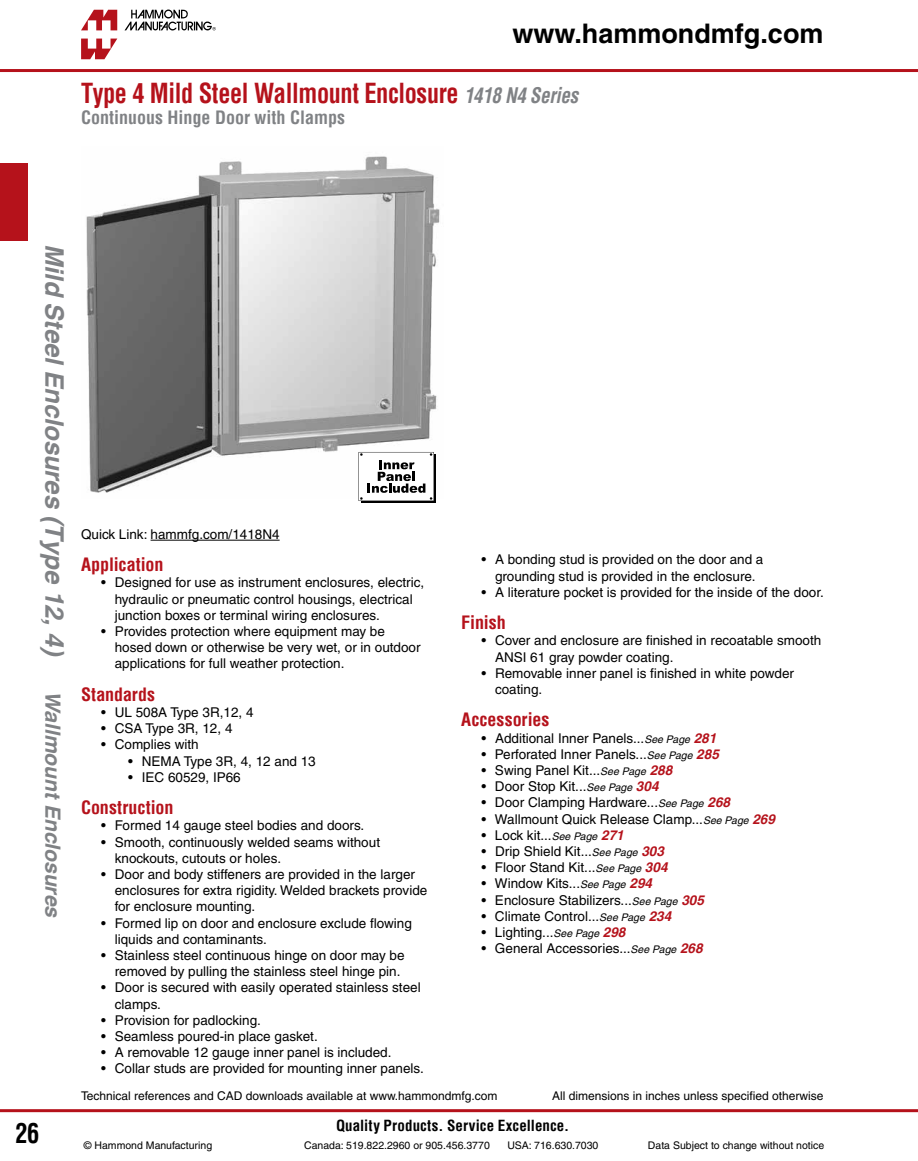
<style>
.page{position:relative;width:918px;height:1161px;background:#fff}
.page>*{position:absolute;margin:0;border:0;box-sizing:border-box;transform-origin:0 0}
.t1{font:700 condensed 27px "Helvetica";letter-spacing:-.015em;color:#b5121b;scale:.9 1}
.t2{font:700 27px "Helvetica";color:#000}
.t3{font:700 condensed 27px "Helvetica";color:#000;scale:.9 1}
.t4{font:italic 700 25.5px "Helvetica";color:#808285}
.t5{font:italic 700 21px "Helvetica";color:#808285}
.t6{font:700 condensed 18px "Helvetica";color:#b5121b}
.t7{font:700 condensed 18px "Helvetica";color:#808285}
.t8{font:700 condensed 15px "Helvetica";letter-spacing:.005em;color:#000}
.t9{font:13.5px/16.2px "Helvetica";color:#000}
.t10{font:12px "Helvetica";color:#000}
.t11{font:10.5px "Helvetica";color:#000}
.s1{font-style:italic;font-size:21px;color:#808285}
.s2{font-style:italic;font-size:10.5px}
.s3{font-weight:700;font-style:italic;color:#b5121b}
</style>
<div class="page">
<hr style="left:0;top:69px;width:918px;height:3px;background:#b5121b">
<hr style="left:0;top:1109px;width:918px;height:3px;background:#b5121b">
<svg style="left:81px;top:10px;width:36px;height:20px"></svg>
<svg style="left:81px;top:39px;width:36px;height:20px"></svg>
<svg style="left:125px;top:10px;width:91px;height:21px"></svg>
<div style="left:0;top:163px;width:28px;height:78px;background:#b5121b"></div>
<hr style="left:151px;top:540px;width:129px;height:1px;background:#000">
<img style="left:86px;top:156px;width:354px;height:342px">
<div style="left:361px;top:454px;width:75px;height:49px;background:#000"></div>
<svg style="left:359px;top:452px;width:75px;height:49px"></svg>
<h1 class="t2" style="left:513px;top:17px;width:312px">www.hammondmfg.com</h1>
<h1 class="t1" style="left:81px;top:75px;width:554px">Type 4 Mild Steel Wallmount Enclosure <span class="s1">1418 N4 Series</span></h1>
<h3 class="t7" style="left:81px;top:106px;width:266px">Continuous Hinge Door with Clamps</h3>
<h2 class="t4" style="left:70px;top:244px;width:414px;rotate:90deg">Mild Steel Enclosures (Type 12, 4)</h2>
<h3 class="t5" style="left:66px;top:691px;width:229px;rotate:90deg">Wallmount Enclosures</h3>
<h1 class="t3" style="left:15px;top:1116px;width:28px">26</h1>
<p class="t9" style="left:81px;top:526px;width:200px">Quick Link: hammfg.com/1418N4</p>
<h3 class="t6" style="left:81px;top:553px;width:84px">Application</h3>
<p class="t9" style="left:115px;top:575px;width:311px;text-indent:-14px">• Designed for use as instrument enclosures, electric, hydraulic or pneumatic control housings, electrical junction boxes or terminal wiring enclosures.</p>
<p class="t9" style="left:115px;top:623px;width:307px;text-indent:-14px">• Provides protection where equipment may be hosed down or otherwise be very wet, or in outdoor applications for full weather protection.</p>
<h3 class="t6" style="left:81px;top:682px;width:76px">Standards</h3>
<p class="t9" style="left:101px;top:704px;width:154px">• UL 508A Type 3R,12, 4</p>
<p class="t9" style="left:101px;top:720px;width:133px">• CSA Type 3R, 12, 4</p>
<p class="t9" style="left:101px;top:737px;width:99px">• Complies with</p>
<p class="t9" style="left:128px;top:753px;width:189px">• NEMA Type 3R, 4, 12 and 13</p>
<p class="t9" style="left:128px;top:769px;width:114px">• IEC 60529, IP66</p>
<h3 class="t6" style="left:81px;top:796px;width:94px">Construction</h3>
<p class="t9" style="left:101px;top:818px;width:265px">• Formed 14 gauge steel bodies and doors.</p>
<p class="t9" style="left:115px;top:834px;width:267px;text-indent:-14px">• Smooth, continuously welded seams without knockouts, cutouts or holes.</p>
<p class="t9" style="left:115px;top:866px;width:314px;text-indent:-14px">• Door and body stiffeners are provided in the larger enclosures for extra rigidity. Welded brackets provide for enclosure mounting.</p>
<p class="t9" style="left:115px;top:915px;width:299px;text-indent:-14px">• Formed lip on door and enclosure exclude flowing liquids and contaminants.</p>
<p class="t9" style="left:101px;top:947px;width:305px;text-align:right">• Stainless steel continuous hinge on door may be removed by pulling the stainless steel hinge pin.</p>
<p class="t9" style="left:115px;top:980px;width:307px;text-indent:-14px">• Door is secured with easily operated stainless steel clamps.</p>
<p class="t9" style="left:101px;top:1012px;width:161px">• Provision for padlocking.</p>
<p class="t9" style="left:101px;top:1028px;width:218px">• Seamless poured-in place gasket.</p>
<p class="t9" style="left:101px;top:1044px;width:292px">• A removable 12 gauge inner panel is included.</p>
<p class="t9" style="left:101px;top:1061px;width:324px">• Collar studs are provided for mounting inner panels.</p>
<p class="t9" style="left:482px;top:551px;width:283px;text-align:center">• A bonding stud is provided on the door and a grounding stud is provided in the enclosure.</p>
<p class="t9" style="left:482px;top:584px;width:344px">• A literature pocket is provided for the inside of the door.</p>
<h3 class="t6" style="left:461px;top:611px;width:46px">Finish</h3>
<p class="t9" style="left:495px;top:632px;width:328px;text-indent:-14px">• Cover and enclosure are finished in recoatable smooth<br>ANSI 61 gray powder coating.</p>
<p class="t9" style="left:495px;top:665px;width:301px;text-indent:-14px">• Removable inner panel is finished in white powder coating.</p>
<h3 class="t6" style="left:461px;top:708px;width:90px">Accessories</h3>
<p class="t9" style="left:482px;top:730px;width:236px">• Additional Inner Panels...<span class="s2">See Page</span> <span class="s3">281</span></p>
<p class="t9" style="left:481px;top:746px;width:239px">• Perforated Inner Panels...<span class="s2">See Page</span> <span class="s3">285</span></p>
<p class="t9" style="left:481px;top:762px;width:192px">• Swing Panel Kit...<span class="s2">See Page</span> <span class="s3">288</span></p>
<p class="t9" style="left:481px;top:778px;width:179px">• Door Stop Kit...<span class="s2">See Page</span> <span class="s3">304</span></p>
<p class="t9" style="left:481px;top:794px;width:250px">• Door Clamping Hardware...<span class="s2">See Page</span> <span class="s3">268</span></p>
<p class="t9" style="left:481px;top:811px;width:295px">• Wallmount Quick Release Clamp...<span class="s2">See Page</span> <span class="s3">269</span></p>
<p class="t9" style="left:481px;top:827px;width:144px">• Lock kit...<span class="s2">See Page</span> <span class="s3">271</span></p>
<p class="t9" style="left:482px;top:843px;width:184px">• Drip Shield Kit...<span class="s2">See Page</span> <span class="s3">303</span></p>
<p class="t9" style="left:481px;top:859px;width:188px">• Floor Stand Kit...<span class="s2">See Page</span> <span class="s3">304</span></p>
<p class="t9" style="left:481px;top:875px;width:172px">• Window Kits...<span class="s2">See Page</span> <span class="s3">294</span></p>
<p class="t9" style="left:481px;top:892px;width:224px">• Enclosure Stabilizers...<span class="s2">See Page</span> <span class="s3">305</span></p>
<p class="t9" style="left:481px;top:908px;width:191px">• Climate Control...<span class="s2">See Page</span> <span class="s3">234</span></p>
<p class="t9" style="left:481px;top:924px;width:146px">• Lighting...<span class="s2">See Page</span> <span class="s3">298</span></p>
<p class="t9" style="left:481px;top:940px;width:223px">• General Accessories...<span class="s2">See Page</span> <span class="s3">268</span></p>
<p class="t10" style="left:81px;top:1089px;width:418px">Technical references and CAD downloads available at www.hammondmfg.com</p>
<p class="t10" style="left:552px;top:1089px;width:273px">All dimensions in inches unless specified otherwise</p>
<p class="t8" style="left:336px;top:1115px;width:235px">Quality Products. Service Excellence.</p>
<p class="t11" style="left:84px;top:1139px;width:130px">© Hammond Manufacturing</p>
<p class="t11" style="left:304px;top:1139px;width:187px">Canada: 519.822.2960 or 905.456.3770</p>
<p class="t11" style="left:507px;top:1139px;width:93px">USA: 716.630.7030</p>
<p class="t11" style="left:648px;top:1139px;width:178px">Data Subject to change without notice</p>
</div>
